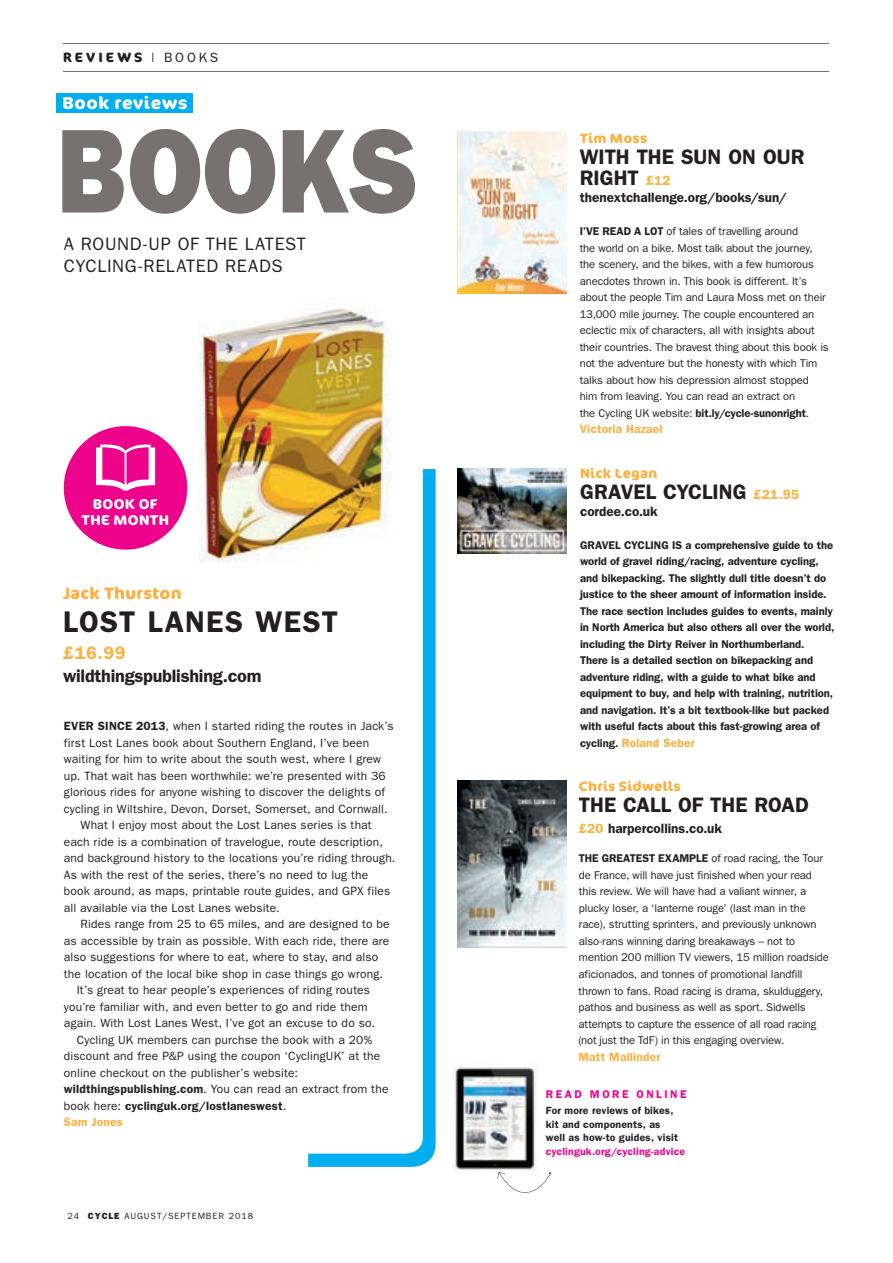
<style>
.page{position:relative;width:893px;height:1263px;background:#fff}
.page>*{position:absolute;margin:0;border:0;box-sizing:border-box;transform-origin:0 0}
.t1{font:800 120px "Franklin Gothic";color:#777271;scale:.89 1}
.t2{font:600 30px "Franklin Gothic";letter-spacing:.04em;color:#231f20}
.t3{font:600 21px/21px "Franklin Gothic";color:#231f20}
.t4{font:18px/22.5px "Franklin Gothic";letter-spacing:.035em;color:#231f20}
.t5{font:600 18px "Franklin Gothic";letter-spacing:-.015em;color:#231f20}
.t6{font:600 18px "Franklin Gothic";color:#fbb03f}
.t7{font:700 17.25px "Cocon Pro";letter-spacing:.035em;color:#fff}
.t8{font:700 16.5px "Cocon Pro";letter-spacing:.01em;color:#fbb03f}
.t9{font:700 14.1px/15.9px "Cocon Pro";letter-spacing:.025em;color:#fff;text-align:center}
.t10{font:600 13.5px "Franklin Gothic";color:#231f20}
.t11{font:700 13.5px "Cocon Pro";letter-spacing:.02em;color:#fbb03f}
.t12{font:700 13.5px "Cocon Pro";letter-spacing:.23em;color:#231f20}
.t13{font:12px "Franklin Gothic";letter-spacing:.015em;color:#231f20}
.t14{font:600 12px "Franklin Gothic";letter-spacing:.015em;color:#fbb03f}
.t15{font:600 12px "Franklin Gothic";letter-spacing:.01em;color:#231f20}
.t16{font:11.25px/16.5px "Franklin Gothic";letter-spacing:-.01em;color:#231f20}
.t17{font:600 11.25px/16.5px "Franklin Gothic";letter-spacing:-.005em;color:#231f20}
.t18{font:600 11.25px "Franklin Gothic";letter-spacing:.22em;color:#ed028c}
.t19{font:600 10.5px/13.5px "Franklin Gothic";letter-spacing:.015em;color:#231f20}
.t20{font:600 10.5px "Franklin Gothic";letter-spacing:.015em;color:#ed028c}
.t21{font:9px "Franklin Gothic";letter-spacing:.1em;color:#231f20}
.s1{font-family:"Franklin Gothic";font-weight:400}
.s2{font-weight:600}
.s3{font-weight:400}
.s4{font-weight:800}
.s5{font-size:13.5px;color:#fbb03f}
.s6{font-size:11.25px;color:#231f20}
.s7{color:#fbb03f}
</style>
<div class="page">
<div style="left:56px;top:94px;width:137px;height:19px;background:#00aeef"></div>
<hr style="left:64px;top:43px;width:765px;height:1px;background:#777271">
<hr style="left:64px;top:71px;width:765px;height:1px;background:#777271">
<img style="left:453px;top:1063px;width:84px;height:108px">
<svg style="left:497px;top:1172px;width:54px;height:21px"></svg>
<img style="left:457px;top:131px;width:109px;height:162px">
<img style="left:457px;top:468px;width:109px;height:86px">
<img style="left:457px;top:780px;width:109px;height:167px">
<svg style="left:308px;top:469px;width:128px;height:698px"></svg>
<img style="left:175px;top:308px;width:230px;height:262px">
<div style="left:64px;top:426px;width:123px;height:124px;background:#ed028c;border-radius:50%"></div>
<svg style="left:96px;top:444px;width:59px;height:47px"></svg>
<p class="t12" style="left:63px;top:48px;width:157px">REVIEWS <span class="s1">| BOOKS</span></p>
<h3 class="t7" style="left:63px;top:91px;width:126px">Book reviews</h3>
<h1 class="t1" style="left:57px;top:101px;width:408px">BOOKS</h1>
<h3 class="t4" style="left:64px;top:232px;width:244px">A ROUND-UP OF THE LATEST<br>CYCLING-RELATED READS</h3>
<p class="t9" style="left:81px;top:495px;width:89px">BOOK OF<br>THE MONTH</p>
<h3 class="t8" style="left:63px;top:582px;width:120px">Jack Thurston</h3>
<h2 class="t2" style="left:63px;top:604px;width:277px">LOST LANES WEST</h2>
<h3 class="t6" style="left:63px;top:642px;width:64px">£16.99</h3>
<h3 class="t5" style="left:63px;top:665px;width:200px">wildthingspublishing.com</h3>
<p class="t13" style="left:64px;top:719px;width:331px"><span class="s2">EVER SINCE 2013</span>, when I started riding the routes in Jack’s</p>
<p class="t13" style="left:64px;top:736px;width:307px">first Lost Lanes book about Southern England, I’ve been</p>
<p class="t13" style="left:64px;top:752px;width:319px">waiting for him to write about the south west, where I grew</p>
<p class="t13" style="left:64px;top:769px;width:323px">up. That wait has been worthwhile: we’re presented with 36</p>
<p class="t13" style="left:64px;top:785px;width:323px">glorious rides for anyone wishing to discover the delights of</p>
<p class="t13" style="left:64px;top:802px;width:325px">cycling in Wiltshire, Devon, Dorset, Somerset, and Cornwall.</p>
<p class="t13" style="left:81px;top:818px;width:293px">What I enjoy most about the Lost Lanes series is that</p>
<p class="t13" style="left:64px;top:835px;width:321px">each ride is a combination of travelogue, route description,</p>
<p class="t13" style="left:64px;top:851px;width:333px">and background history to the locations you’re riding through.</p>
<p class="t13" style="left:64px;top:868px;width:306px">As with the rest of the series, there’s no need to lug the</p>
<p class="t13" style="left:64px;top:884px;width:328px">book around, as maps, printable route guides, and GPX files</p>
<p class="t13" style="left:64px;top:901px;width:217px">all available via the Lost Lanes website.</p>
<p class="t13" style="left:81px;top:917px;width:311px">Rides range from 25 to 65 miles, and are designed to be</p>
<p class="t13" style="left:64px;top:934px;width:327px">as accessible by train as possible. With each ride, there are</p>
<p class="t13" style="left:64px;top:950px;width:316px">also suggestions for where to eat, where to stay, and also</p>
<p class="t13" style="left:64px;top:967px;width:321px">the location of the local bike shop in case things go wrong.</p>
<p class="t13" style="left:77px;top:983px;width:295px">It’s great to hear people’s experiences of riding routes</p>
<p class="t13" style="left:64px;top:1000px;width:305px">you’re familiar with, and even better to go and ride them</p>
<p class="t13" style="left:64px;top:1016px;width:313px">again. With Lost Lanes West, I’ve got an excuse to do so.</p>
<p class="t13" style="left:77px;top:1033px;width:297px">Cycling UK members can purchse the book with a 20%</p>
<p class="t13" style="left:64px;top:1049px;width:318px">discount and free P&amp;P using the coupon ‘CyclingUK’ at the</p>
<p class="t13" style="left:64px;top:1066px;width:236px">online checkout on the publisher’s website:</p>
<p class="t13" style="left:64px;top:1082px;width:326px"><span class="s2">wildthingspublishing.com</span>. You can read an extract from the</p>
<p class="t15" style="left:64px;top:1099px;width:224px"><span class="s3">book here:</span> cyclinguk.org/lostlaneswest<span class="s3">.</span></p>
<p class="t14" style="left:64px;top:1115px;width:60px">Sam Jones</p>
<p class="t21" style="left:68px;top:1211px;width:187px">24 <span class="s4">CYCLE</span> AUGUST/SEPTEMBER 2018</p>
<p class="t11" style="left:580px;top:129px;width:69px">Tim Moss</p>
<h3 class="t3" style="left:580px;top:146px;width:226px">WITH THE SUN ON OUR<br>RIGHT <span class="s5">£12</span></h3>
<p class="t10" style="left:580px;top:189px;width:209px">thenextchallenge.org/books/sun/</p>
<p class="t16" style="left:580px;top:223px;width:250px"><span class="s2">I’VE READ A LOT</span> of tales of travelling around<br>the world on a bike. Most talk about the journey, the scenery, and the bikes, with a few humorous anecdotes thrown in. This book is different. It’s about the people Tim and Laura Moss met on their 13,000 mile journey. The couple encountered an eclectic mix of characters, all with insights about their countries. The bravest thing about this book is not the adventure but the honesty with which Tim talks about how his depression almost stopped him from leaving. You can read an extract on<br>the Cycling UK website: <span class="s2">bit.ly/cycle-sunonright</span>.</p>
<p class="t14" style="left:580px;top:422px;width:84px">Victoria Hazael</p>
<p class="t11" style="left:580px;top:464px;width:79px">Nick Legan</p>
<h3 class="t3" style="left:580px;top:481px;width:220px">GRAVEL CYCLING <span class="s5">£21.95</span></h3>
<p class="t10" style="left:580px;top:503px;width:79px">cordee.co.uk</p>
<p class="t17" style="left:580px;top:536px;width:256px">GRAVEL CYCLING IS a comprehensive guide to the world of gravel riding/racing, adventure cycling, and bikepacking. The slightly dull title doesn’t do justice to the sheer amount of information inside.<br>The race section includes guides to events, mainly in North America but also others all over the world, including the Dirty Reiver in Northumberland.<br>There is a detailed section on bikepacking and adventure riding, with a guide to what bike and equipment to buy, and help with training, nutrition, and navigation. It’s a bit textbook-like but packed with useful facts about this fast-growing area of</p>
<p class="t14" style="left:580px;top:736px;width:116px"><span class="s6">cycling.</span> Roland Seber</p>
<p class="t11" style="left:579px;top:777px;width:103px">Chris Sidwells</p>
<h3 class="t3" style="left:579px;top:794px;width:231px">THE CALL OF THE ROAD</h3>
<p class="t10" style="left:579px;top:821px;width:145px"><span class="s7">£20</span> harpercollins.co.uk</p>
<p class="t16" style="left:579px;top:850px;width:252px"><span class="s2">THE GREATEST EXAMPLE</span> of road racing, the Tour de France, will have just finished when your read this review. We will have had a valiant winner, a plucky loser, a ‘lanterne rouge’ (last man in the race), strutting sprinters, and previously unknown also-rans winning daring breakaways – not to mention 200 million TV viewers, 15 million roadside aficionados, and tonnes of promotional landfill thrown to fans. Road racing is drama, skulduggery, pathos and business as well as sport. Sidwells attempts to capture the essence of all road racing (not just the TdF) in this engaging overview.</p>
<p class="t14" style="left:579px;top:1049px;width:83px">Matt Mallinder</p>
<p class="t18" style="left:546px;top:1088px;width:142px">READ MORE ONLINE</p>
<p class="t19" style="left:546px;top:1103px;width:134px">For more reviews of bikes, kit and components, as well as how-to guides, visit</p>
<p class="t20" style="left:546px;top:1145px;width:141px">cyclinguk.org/cycling-advice</p>
</div>
